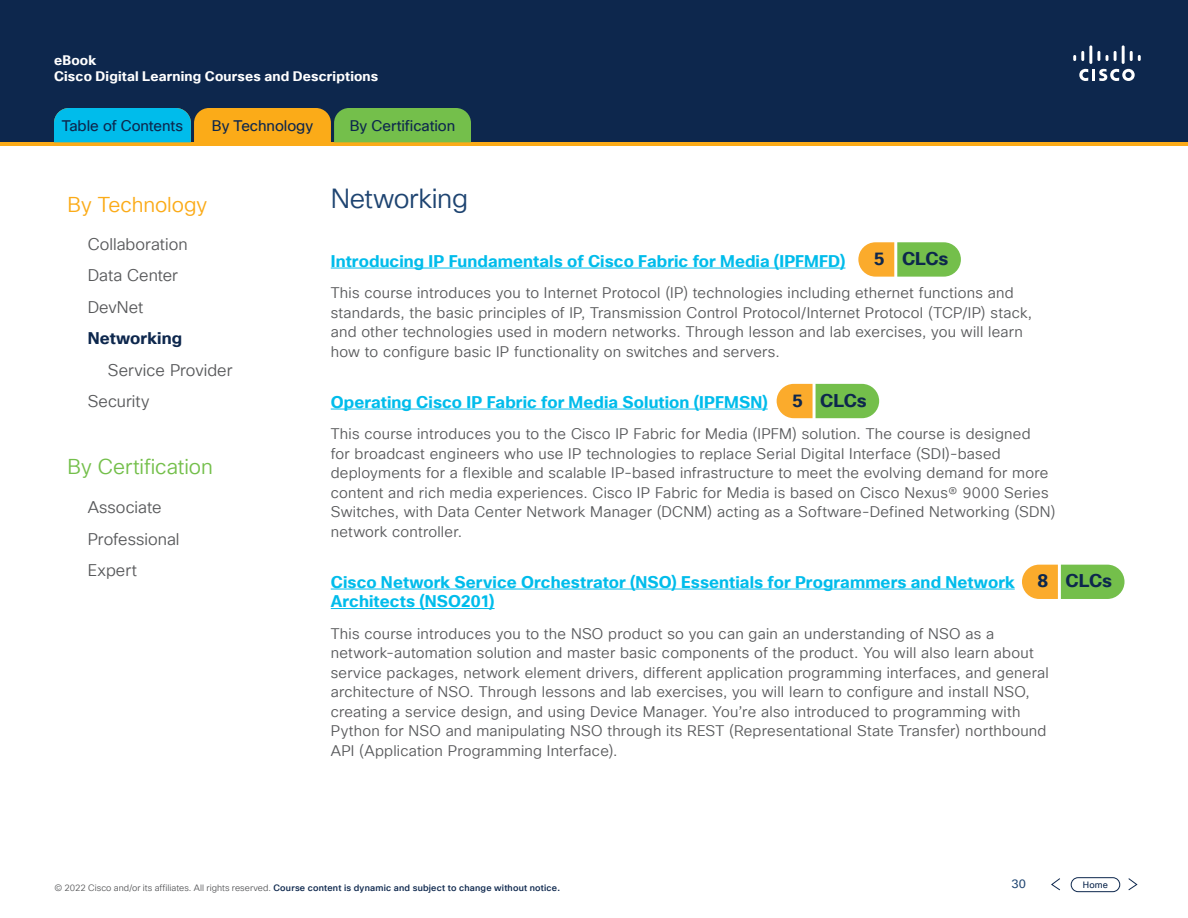
<style>
.page{position:relative;width:1188px;height:918px;background:#fff}
.page>*{position:absolute;margin:0;border:0;box-sizing:border-box;transform-origin:0 0}
.t1{font:27px "Cisco Sans TT Light";letter-spacing:-.015em;color:#1e4471}
.t2{font:21px "Cisco Sans TT Light";color:#74bf4b}
.t3{font:21px "Cisco Sans TT Light";letter-spacing:-.005em;color:#fbab18}
.t4{font:700 18px "Cisco Sans TT";letter-spacing:-.015em;color:#0d274d}
.t5{font:700 16.5px/19.5px "Cisco Sans TT";letter-spacing:.005em;color:#00bceb}
.t6{font:16.5px/31.5px "Cisco Sans TT Light";color:#58595b}
.t7{font:700 16.5px "Cisco Sans TT";letter-spacing:.01em;color:#0d274d}
.t8{font:15px/19.5px "Cisco Sans TT Light";letter-spacing:.015em;color:#58595b}
.t9{font:15px "Cisco Sans TT";letter-spacing:-.005em;color:#0d274d}
.t10{font:700 13.5px/16.5px "Cisco Sans TT";letter-spacing:.015em;color:#fff}
.t11{font:12px "Cisco Sans TT";color:#1e4471}
.t12{font:500 9px "Cisco Sans TT";letter-spacing:.025em;color:#0d274d}
.t13{font:9px "Cisco Sans TT";color:#0d274d}
.s1{font-family:"Cisco Sans TT Light";font-weight:400;color:#58595b}
</style>
<div class="page">
<div style="left:1071px;top:877px;width:49px;height:15px;border:1px solid #0d274d;border-radius:7px"></div>
<svg style="left:1051px;top:878px;width:9px;height:13px"></svg>
<svg style="left:1128px;top:878px;width:10px;height:13px"></svg>
<div style="left:0;top:0;width:1188px;height:142px;background:#0d274d"></div>
<svg style="left:1079px;top:69px;width:56px;height:12px"></svg>
<svg style="left:1073px;top:51px;width:11px;height:10px"></svg>
<hr style="left:1089px;top:45px;width:3px;height:19px;background:#fff">
<svg style="left:1097px;top:51px;width:3px;height:10px"></svg>
<svg style="left:1106px;top:55px;width:2px;height:6px"></svg>
<svg style="left:1114px;top:51px;width:3px;height:10px"></svg>
<hr style="left:1122px;top:45px;width:3px;height:19px;background:#fff">
<svg style="left:1130px;top:51px;width:11px;height:10px"></svg>
<hr style="left:0;top:142px;width:1188px;height:4px;background:#fbab18">
<hr style="left:331px;top:268px;width:514px;height:1px;background:#00bceb">
<hr style="left:331px;top:409px;width:437px;height:1px;background:#00bceb">
<hr style="left:331px;top:589px;width:684px;height:1px;background:#00bceb">
<hr style="left:331px;top:608px;width:164px;height:1px;background:#00bceb">
<svg style="left:54px;top:108px;width:417px;height:34px;background:#76b26e"></svg>
<svg style="left:858px;top:242px;width:103px;height:35px;background:#aec057"></svg>
<svg style="left:777px;top:384px;width:102px;height:34px;background:#abbe52"></svg>
<svg style="left:1022px;top:565px;width:103px;height:34px;background:#acbf53"></svg>
<p class="t10" style="left:54px;top:52px;width:326px">eBook<br>Cisco Digital Learning Courses and Descriptions</p>
<p class="t9" style="left:62px;top:116px;width:123px">Table of Contents</p>
<p class="t9" style="left:72px;top:116px;width:103px">By Technology</p>
<p class="t9" style="left:212px;top:116px;width:103px">By Technology</p>
<p class="t9" style="left:350px;top:116px;width:107px">By Certification</p>
<h2 class="t3" style="left:68px;top:191px;width:141px">By Technology</h2>
<p class="t6" style="left:88px;top:229px;width:101px">Collaboration<br>Data Center<br>DevNet</p>
<p class="t7" style="left:88px;top:328px;width:96px">Networking</p>
<p class="t6" style="left:88px;top:355px;width:146px;text-indent:20px">Service Provider<br>Security</p>
<h2 class="t2" style="left:68px;top:453px;width:147px">By Certification</h2>
<p class="t6" style="left:88px;top:492px;width:93px">Associate<br>Professional<br>Expert</p>
<h1 class="t1" style="left:331px;top:181px;width:139px">Networking</h1>
<p class="t5" style="left:331px;top:251px;width:516px">Introducing IP Fundamentals of Cisco Fabric for Media (IPFMFD)</p>
<p class="t8" style="left:331px;top:283px;width:703px">This course introduces you to Internet Protocol (IP) technologies including ethernet functions and standards, the basic principles of IP, Transmission Control Protocol/Internet Protocol (TCP/IP) stack, and other technologies used in modern networks. Through lesson and lab exercises, you will learn how to configure basic IP functionality on switches and servers.</p>
<p class="t5" style="left:331px;top:392px;width:438px">Operating Cisco IP Fabric for Media Solution (IPFMSN)</p>
<p class="t8" style="left:331px;top:424px;width:726px">This course introduces you to the Cisco IP Fabric for Media (IPFM) solution. The course is designed<br>for broadcast engineers who use IP technologies to replace Serial Digital Interface (SDI)-based deployments for a flexible and scalable IP-based infrastructure to meet the evolving demand for more content and rich media experiences. Cisco IP Fabric for Media is based on Cisco Nexus® 9000 Series Switches, with Data Center Network Manager (DCNM) acting as a Software-Defined Networking (SDN) network controller.</p>
<p class="t5" style="left:331px;top:572px;width:685px">Cisco Network Service Orchestrator (NSO) Essentials for Programmers and Network<br>Architects (NSO201)</p>
<p class="t8" style="left:331px;top:624px;width:720px">This course introduces you to the NSO product so you can gain an understanding of NSO as a network-automation solution and master basic components of the product. You will also learn about service packages, network element drivers, different application programming interfaces, and general architecture of NSO. Through lessons and lab exercises, you will learn to configure and install NSO, creating a service design, and using Device Manager. You’re also introduced to programming with Python for NSO and manipulating NSO through its REST (Representational State Transfer) northbound API (Application Programming Interface).</p>
<p class="t4" style="left:874px;top:247px;width:76px">5 CLCs</p>
<p class="t4" style="left:792px;top:388px;width:76px">5 CLCs</p>
<p class="t4" style="left:1037px;top:569px;width:76px">8 CLCs</p>
<p class="t12" style="left:54px;top:882px;width:507px"><span class="s1">© 2022 Cisco and/or its affiliates. All rights reserved.</span> Course content is dynamic and subject to change without notice.</p>
<p class="t11" style="left:1011px;top:876px;width:16px">30</p>
<p class="t13" style="left:1083px;top:879px;width:27px">Home</p>
</div>
